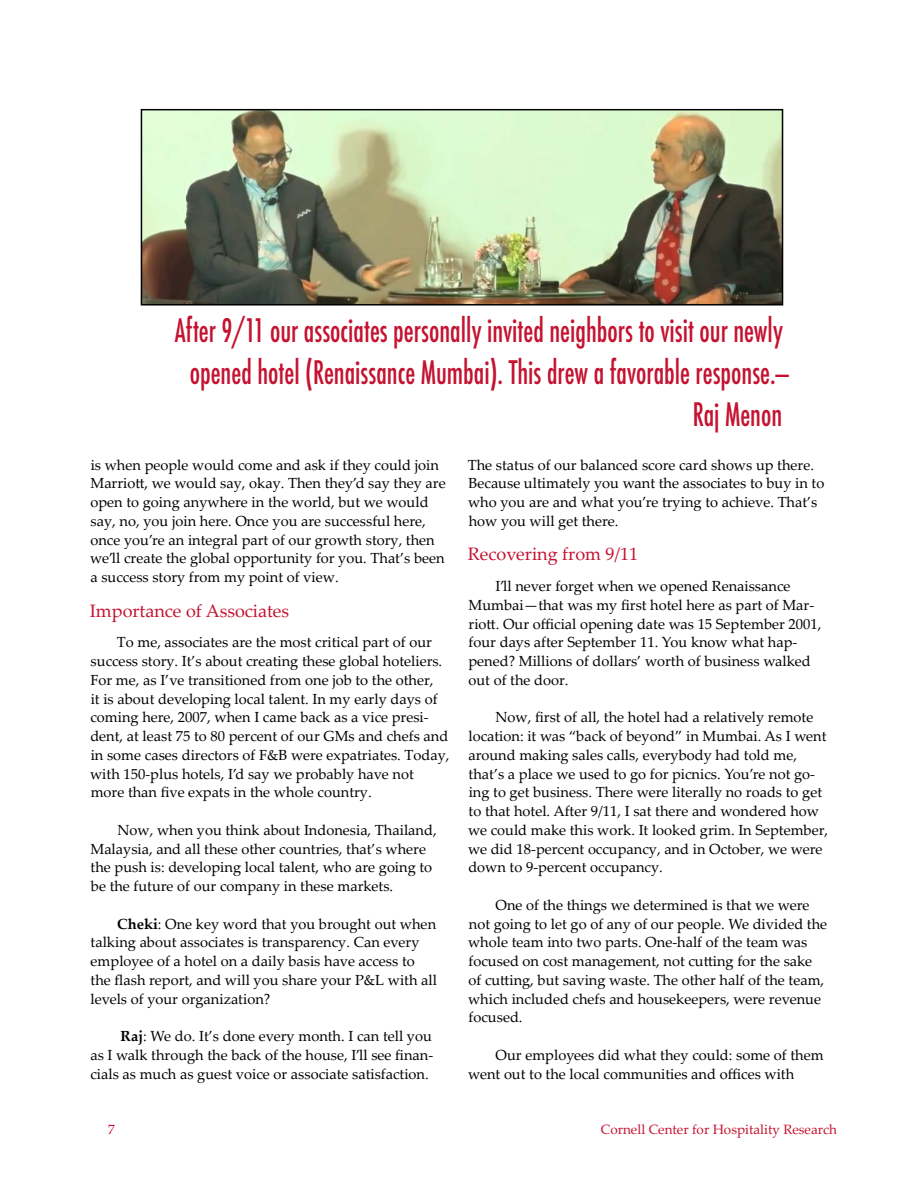
<style>
.page{position:relative;width:918px;height:1188px;background:#fff}
.page>*{position:absolute;margin:0;border:0;box-sizing:border-box;transform-origin:0 0}
.pull_quote{font:500 condensed 31.5px/42px "Futura";color:#c41230;text-align:right;scale:.85 1}
.sub_head_red{font:18px "Palatino Linotype";color:#c41230}
._9_75_12_5_Indented{font:14.7px/18.8px "Palatino Linotype";color:#000}
.t1{font:13.5px "Palatino Linotype";color:#c41230}
.s1{font-weight:700}
</style>
<div class="page">
<img style="left:144px;top:112px;width:636px;height:191px">
<div style="left:141px;top:109px;width:642px;height:197px;border:2px solid #000"></div>
<p class="pull_quote" style="left:175px;top:310px;width:724px">After 9/11 our associates personally invited neighbors to visit our newly opened hotel (Renaissance Mumbai). This drew a favorable response.—<br>Raj Menon</p>
<p class="_9_75_12_5_Indented" style="left:90px;top:455px;width:357px">is when people would come and ask if they could join Marriott, we would say, okay. Then they’d say they are open to going anywhere in the world, but we would say, no, you join here. Once you are successful here, once you’re an integral part of our growth story, then we’ll create the global opportunity for you. That’s been a success story from my point of view.</p>
<p class="sub_head_red" style="left:90px;top:598px;width:201px">Importance of Associates</p>
<p class="_9_75_12_5_Indented" style="left:90px;top:633px;width:361px;text-indent:27px">To me, associates are the most critical part of our success story. It’s about creating these global hoteliers.<br>For me, as I’ve transitioned from one job to the other,<br>it is about developing local talent. In my early days of coming here, 2007, when I came back as a vice presi&shy;dent, at least 75 to 80 percent of our GMs and chefs and in some cases directors of F&amp;B were expatriates. Today, with 150-plus hotels, I’d say we probably have not more than five expats in the whole country.</p>
<p class="_9_75_12_5_Indented" style="left:90px;top:820px;width:348px;text-indent:27px">Now, when you think about Indonesia, Thailand, Malaysia, and all these other countries, that’s where the push is: developing local talent, who are going to be the future of our company in these markets.</p>
<p class="_9_75_12_5_Indented" style="left:90px;top:914px;width:348px;text-indent:27px"><span class="s1">Cheki</span>: One key word that you brought out when talking about associates is transparency. Can every employee of a hotel on a daily basis have access to the flash report, and will you share your P&amp;L with all levels of your organization?</p>
<p class="_9_75_12_5_Indented" style="left:90px;top:1026px;width:344px;text-align:justify;text-indent:30px"><span class="s1">Raj</span>: We do. It’s done every month. I can tell you as I walk through the back of the house, I’ll see finan&shy;cials as much as guest voice or associate satisfaction.</p>
<p class="_9_75_12_5_Indented" style="left:468px;top:455px;width:358px">The status of our balanced score card shows up there.<br>Because ultimately you want the associates to buy in to who you are and what you’re trying to achieve. That’s how you will get there.</p>
<p class="sub_head_red" style="left:468px;top:542px;width:172px">Recovering from 9/11</p>
<p class="_9_75_12_5_Indented" style="left:468px;top:576px;width:355px;text-indent:27px">I’ll never forget when we opened Renaissance Mumbai—that was my first hotel here as part of Mar&shy;riott. Our official opening date was 15 September 2001, four days after September 11. You know what hap&shy;pened? Millions of dollars’ worth of business walked out of the door.</p>
<p class="_9_75_12_5_Indented" style="left:468px;top:708px;width:362px;text-indent:27px">Now, first of all, the hotel had a relatively remote location: it was “back of beyond” in Mumbai. As I went around making sales calls, everybody had told me, that’s a place we used to go for picnics. You’re not go&shy;ing to get business. There were literally no roads to get to that hotel. After 9/11, I sat there and wondered how we could make this work. It looked grim. In September, we did 18-percent occupancy, and in October, we were down to 9-percent occupancy.</p>
<p class="_9_75_12_5_Indented" style="left:468px;top:895px;width:361px;text-indent:28px">One of the things we determined is that we were not going to let go of any of our people. We divided the whole team into two parts. One-half of the team was focused on cost management, not cutting for the sake of cutting, but saving waste. The other half of the team, which included chefs and housekeepers, were revenue focused.</p>
<p class="_9_75_12_5_Indented" style="left:468px;top:1045px;width:357px;text-indent:28px">Our employees did what they could: some of them went out to the local communities and offices with</p>
<p class="t1" style="left:108px;top:1120px;width:8px">7</p>
<p class="t1" style="left:601px;top:1120px;width:238px">Cornell Center for Hospitality Research</p>
</div>
